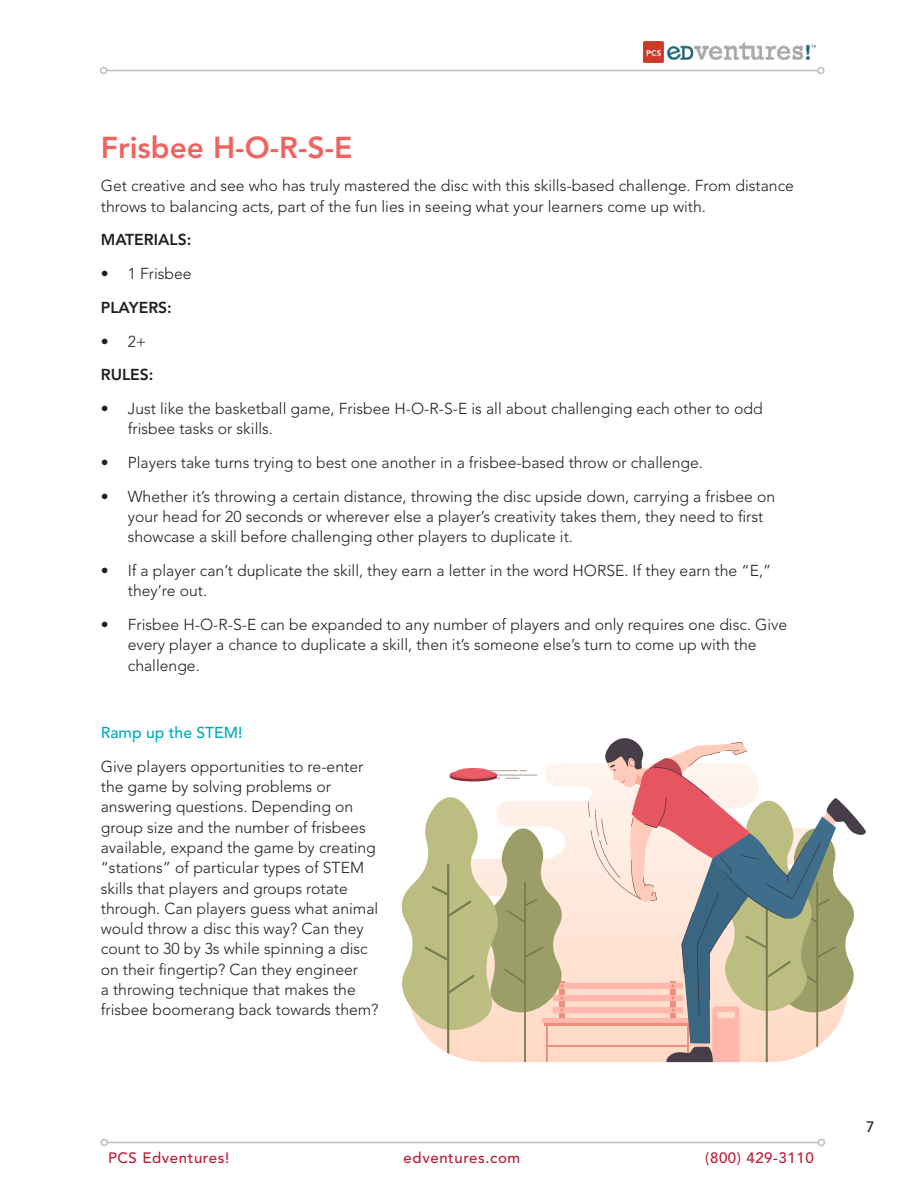
<style>
.page{position:relative;width:918px;height:1188px;background:#fff}
.page>*{position:absolute;margin:0;border:0;box-sizing:border-box;transform-origin:0 0}
.t1{font:800 30px "Avenir LT Std";color:#f16361}
.t2{font:300 15.75px/20.2px "Avenir LT Std";color:#231f20}
.t3{font:800 15.75px "Avenir LT Std";color:#231f20}
.t4{font:500 15.75px "Avenir LT Std";color:#00abc0}
.t5{font:500 15px "Avenir LT Std";letter-spacing:.04em;color:#c01a38}
.t6{font:500 15px "Avenir LT Std";color:#231f20}
.t7{font:300 15px "Avenir LT Std";color:#231f20}
</style>
<div class="page">
<hr style="left:107px;top:70px;width:711px;height:1px;background:#bcbdc0">
<div style="left:100px;top:67px;width:7px;height:7px;border:2px solid #bcbdc0;border-radius:50%"></div>
<div style="left:817px;top:67px;width:8px;height:7px;border:2px solid #bcbdc0;border-radius:50%"></div>
<hr style="left:107px;top:1142px;width:711px;height:1px;background:#bcbdc0">
<div style="left:100px;top:1139px;width:8px;height:7px;border:2px solid #bcbdc0;border-radius:50%"></div>
<div style="left:818px;top:1139px;width:7px;height:7px;border:2px solid #bcbdc0;border-radius:50%"></div>
<svg style="left:401px;top:738px;width:465px;height:324px"></svg>
<div style="left:450px;top:770px;width:47px;height:9px;background:#e65560;border-radius:50%"></div>
<div style="left:455px;top:768px;width:36px;height:9px;background:#eb5e68;border-radius:50%"></div>
<img style="left:644px;top:42px;width:172px;height:20px">
<h1 class="t1" style="left:101px;top:130px;width:253px">Frisbee H-O-R-S-E</h1>
<p class="t2" style="left:101px;top:176px;width:695px">Get creative and see who has truly mastered the disc with this skills-based challenge. From distance throws to balancing acts, part of the fun lies in seeing what your learners come up with.</p>
<p class="t3" style="left:101px;top:231px;width:92px">MATERIALS:</p>
<p class="t2" style="left:101px;top:264px;width:92px">• 1 Frisbee</p>
<p class="t3" style="left:101px;top:298px;width:73px">PLAYERS:</p>
<p class="t2" style="left:101px;top:331px;width:47px">• 2+</p>
<p class="t3" style="left:101px;top:366px;width:54px">RULES:</p>
<p class="t2" style="left:128px;top:399px;width:636px;text-indent:-27px">• Just like the basketball game, Frisbee H-O-R-S-E is all about challenging each other to odd frisbee tasks or skills.</p>
<p class="t2" style="left:101px;top:453px;width:604px">• Players take turns trying to best one another in a frisbee-based throw or challenge.</p>
<p class="t2" style="left:128px;top:486px;width:649px;text-indent:-27px">• Whether it’s throwing a certain distance, throwing the disc upside down, carrying a frisbee on your head for 20 seconds or wherever else a player’s creativity takes them, they need to first showcase a skill before challenging other players to duplicate it.</p>
<p class="t2" style="left:128px;top:561px;width:645px;text-indent:-27px">• If a player can’t duplicate the skill, they earn a letter in the word HORSE. If they earn the “E,” they’re out.</p>
<p class="t2" style="left:128px;top:615px;width:661px;text-indent:-27px">• Frisbee H-O-R-S-E can be expanded to any number of players and only requires one disc. Give every player a chance to duplicate a skill, then it’s someone else’s turn to come up with the challenge.</p>
<p class="t4" style="left:101px;top:724px;width:143px">Ramp up the STEM!</p>
<p class="t2" style="left:101px;top:756px;width:279px">Give players opportunities to re-enter the game by solving problems or answering questions. Depending on group size and the number of frisbees available, expand the game by creating “stations” of particular types of STEM skills that players and groups rotate through. Can players guess what animal would throw a disc this way? Can they count to 30 by 3s while spinning a disc on their fingertip? Can they engineer<br>a throwing technique that makes the frisbee boomerang back towards them?</p>
<p class="t5" style="left:108px;top:1150px;width:123px">PCS Edventures!</p>
<p class="t5" style="left:404px;top:1150px;width:118px">edventures.com</p>
<p class="t5" style="left:705px;top:1150px;width:110px">(800) 429-3110</p>
<p class="t7" style="left:864px;top:1118px;width:9px">7</p>
<p class="t6" style="left:866px;top:1118px;width:10px">7</p>
</div>
